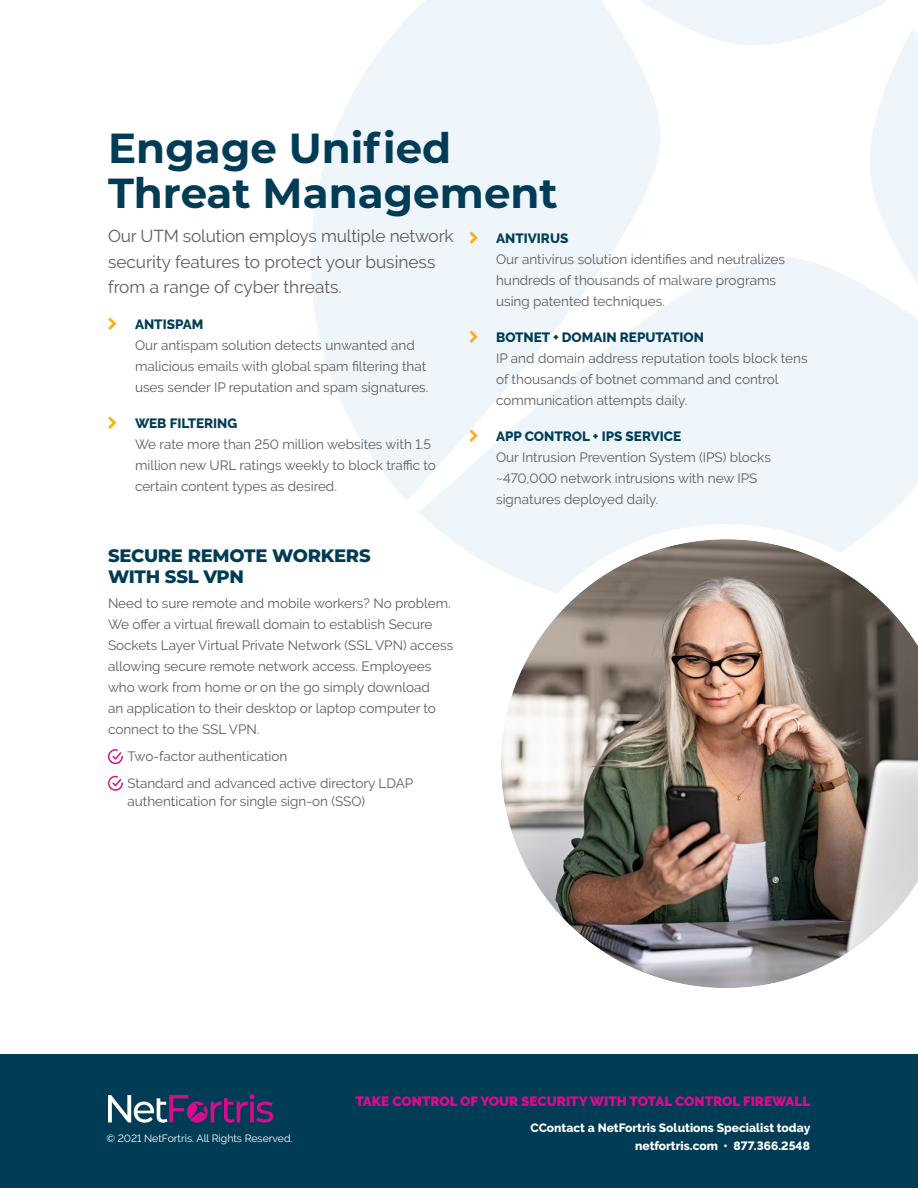
<style>
.page{position:relative;width:918px;height:1188px;background:#fff}
.page>*{position:absolute;margin:0;border:0;box-sizing:border-box;transform-origin:0 0}
.t1{font:700 42px/45px "Montserrat";color:#003c56}
.t2{font:800 18px/21.6px "Montserrat";letter-spacing:-.015em;color:#003c56}
.t3{font:17.25px/25.5px "Raleway";letter-spacing:-.005em;color:#5c5c5f}
.t4{font:13.5px/21px "Raleway";color:#5c5c5f}
.t5{font:800 13.5px "Raleway";color:#003c56}
.t6{font:900 13.5px "Raleway";color:#d50d8c}
.t7{font:800 12px/18px "Raleway";color:#fff;text-align:right}
.t8{font:10.5px "Raleway";color:#fff}
</style>
<div class="page">
<svg style="left:311px;top:0;width:575px;height:501px;fill:#eef5fb"></svg>
<svg style="left:418px;top:29px;width:500px;height:533px;fill:#eef5fb"></svg>
<div style="left:0;top:1054px;width:918px;height:134px;background:#003c56"></div>
<svg style="left:108px;top:1094px;width:165px;height:29px"></svg>
<img style="left:486px;top:524px;width:432px;height:464px">
<svg style="left:108px;top:749px;width:15px;height:15px"></svg>
<svg style="left:108px;top:776px;width:15px;height:15px"></svg>
<svg style="left:470px;top:231px;width:8px;height:12px"></svg>
<svg style="left:470px;top:330px;width:8px;height:13px"></svg>
<svg style="left:470px;top:429px;width:8px;height:13px"></svg>
<h1 class="t1" style="left:108px;top:128px;width:451px">Engage Unified<br>Threat Management</h1>
<p class="t3" style="left:108px;top:223px;width:347px">Our UTM solution employs multiple network security features to protect your business from a range of cyber threats.</p>
<p class="t5" style="left:496px;top:233px;width:74px">ANTIVIRUS</p>
<p class="t4" style="left:496px;top:248px;width:290px">Our antivirus solution identifies and neutralizes hundreds of thousands of malware programs using patented techniques.</p>
<p class="t5" style="left:496px;top:332px;width:209px">BOTNET + DOMAIN REPUTATION</p>
<p class="t4" style="left:496px;top:347px;width:313px">IP and domain address reputation tools block tens of thousands of botnet command and control communication attempts daily.</p>
<p class="t5" style="left:496px;top:431px;width:187px">APP CONTROL + IPS SERVICE</p>
<p class="t4" style="left:496px;top:447px;width:276px">Our Intrusion Prevention System (IPS) blocks ~470,000 network intrusions with new IPS signatures deployed daily.</p>
<p class="t5" style="left:135px;top:319px;width:70px">ANTISPAM</p>
<p class="t4" style="left:135px;top:335px;width:295px">Our antispam solution detects unwanted and malicious emails with global spam filtering that uses sender IP reputation and spam signatures.</p>
<p class="t5" style="left:135px;top:418px;width:104px">WEB FILTERING</p>
<p class="t4" style="left:135px;top:434px;width:302px">We rate more than 250 million websites with 1.5 million new URL ratings weekly to block traffic to certain content types as desired.</p>
<h2 class="t2" style="left:108px;top:545px;width:264px">SECURE REMOTE WORKERS<br>WITH SSL VPN</h2>
<p class="t4" style="left:108px;top:593px;width:347px">Need to sure remote and mobile workers? No problem.<br>We offer a virtual firewall domain to establish Secure Sockets Layer Virtual Private Network (SSL VPN) access allowing secure remote network access. Employees who work from home or on the go simply download<br>an application to their desktop or laptop computer to connect to the SSL VPN.</p>
<p class="t4" style="left:127px;top:743px;width:287px;line-height:26.7px">Two-factor authentication<br>Standard and advanced active directory LDAP</p>
<p class="t4" style="left:127px;top:790px;width:239px">authentication for single sign-on (SSO)</p>
<p class="t8" style="left:106px;top:1132px;width:188px">© 2021 NetFortris. All Rights Reserved.</p>
<p class="t6" style="left:355px;top:1093px;width:457px">TAKE CONTROL OF YOUR SECURITY WITH TOTAL CONTROL FIREWALL</p>
<p class="t7" style="left:531px;top:1120px;width:281px">CContact a NetFortris Solutions Specialist today netfortris.com • 877.366.2548</p>
</div>
